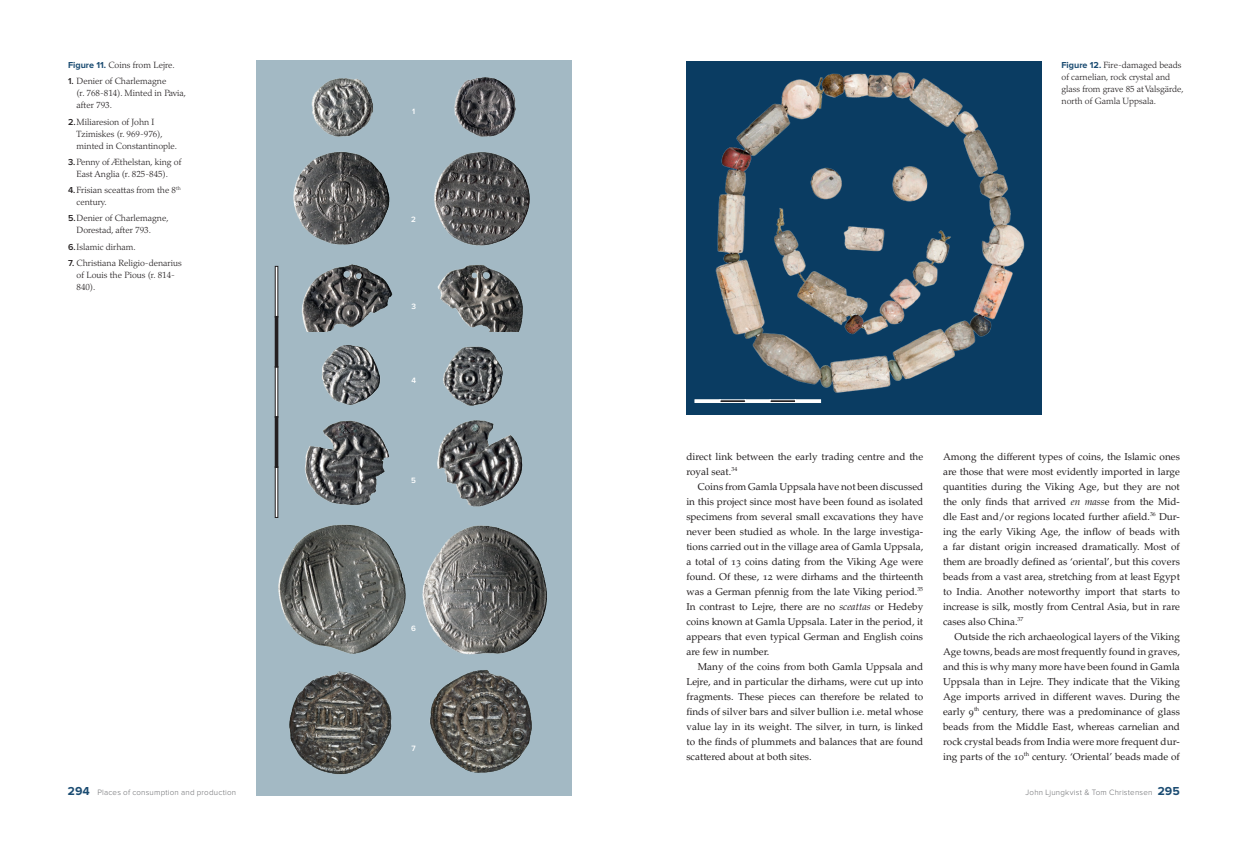
<style>
.page{position:relative;width:1248px;height:842px;background:#fff}
.page>*{position:absolute;margin:0;border:0;box-sizing:border-box;transform-origin:0 0}
.t1{font:10px/15px "Palatino LT Std";color:#231f20;text-align:justify}
.t2{font:300 9px/12px "Palatino LT Std";color:#231f20}
.t3{font:300 8px "Proxima Nova";letter-spacing:.025em;color:#6c6d70}
.t4{font:600 8px "Proxima Nova";color:#fff}
.s1{font-family:"Proxima Nova";font-weight:700;color:#1b4c72}
.s2{font-family:"Proxima Nova";font-weight:600}
.s3{font-style:italic}
.s4{font-weight:700;font-size:12px;color:#1b4c72}
</style>
<div class="page">
<img style="left:686px;top:61px;width:355px;height:354px">
<hr style="left:795px;top:400px;width:25px;height:3px;background:#fff">
<hr style="left:744px;top:400px;width:26px;height:3px;background:#fff">
<hr style="left:694px;top:400px;width:26px;height:3px;background:#fff">
<div style="left:770px;top:400px;width:25px;height:3px;border:1px solid #fff"></div>
<div style="left:719px;top:400px;width:26px;height:3px;border:1px solid #fff"></div>
<div style="left:256px;top:61px;width:315px;height:735px;background:#a3b9c4"></div>
<img style="left:274px;top:515px;width:273px;height:140px">
<img style="left:311px;top:78px;width:62px;height:54px">
<img style="left:293px;top:132px;width:237px;height:106px">
<img style="left:274px;top:238px;width:249px;height:93px">
<img style="left:274px;top:334px;width:229px;height:86px">
<img style="left:274px;top:420px;width:115px;height:95px">
<img style="left:412px;top:77px;width:118px;height:69px">
<img style="left:412px;top:418px;width:111px;height:89px">
<img style="left:289px;top:671px;width:103px;height:103px">
<img style="left:429px;top:670px;width:103px;height:103px">
<div style="left:275px;top:467px;width:3px;height:51px;border:1px solid #231f20"></div>
<div style="left:275px;top:366px;width:3px;height:51px;border:1px solid #231f20"></div>
<div style="left:275px;top:266px;width:3px;height:51px;border:1px solid #231f20"></div>
<div style="left:275px;top:416px;width:3px;height:51px;border:1px solid #231f20"></div>
<div style="left:275px;top:316px;width:3px;height:51px;border:1px solid #231f20"></div>
<p class="t2" style="left:68px;top:59px;width:108px"><span class="s1">Figure 11.</span> Coins from Lejre.</p>
<p class="t2" style="left:77px;top:75px;width:111px;text-indent:-9px"><span class="s2">1.</span> Denier of Charlemagne<br>(r. 768-814). Minted in Pavia, after 793.</p>
<p class="t2" style="left:77px;top:116px;width:102px;text-indent:-9px"><span class="s2">2.</span>Miliaresion of John I<br>Tzimiskes (r. 969-976), minted in Constantinople.</p>
<p class="t2" style="left:68px;top:156px;width:115px;text-align:center"><span class="s2">3.</span>Penny of Æthelstan, king of<br>East Anglia (r. 825-845).</p>
<p class="t2" style="left:77px;top:184px;width:106px;text-indent:-9px"><span class="s2">4.</span>Frisian sceattas from the 8<sup>th </sup>century.</p>
<p class="t2" style="left:77px;top:212px;width:94px;text-indent:-9px"><span class="s2">5.</span>Denier of Charlemagne,<br>Dorestad, after 793.</p>
<p class="t2" style="left:68px;top:241px;width:69px"><span class="s2">6.</span>Islamic dirham.</p>
<p class="t2" style="left:77px;top:257px;width:107px;text-indent:-9px"><span class="s2">7.</span> Christiana Religio-denarius of Louis the Pious (r. 814-<br>840).</p>
<p class="t4" style="left:412px;top:108px;width:5px">1</p>
<p class="t4" style="left:411px;top:215px;width:6px">2</p>
<p class="t4" style="left:411px;top:303px;width:6px">3</p>
<p class="t4" style="left:411px;top:376px;width:6px">4</p>
<p class="t4" style="left:411px;top:477px;width:6px">5</p>
<p class="t4" style="left:411px;top:625px;width:6px">6</p>
<p class="t4" style="left:411px;top:745px;width:6px">7</p>
<p class="t2" style="left:1061px;top:59px;width:124px"><span class="s1">Figure 12.</span> Fire-damaged beads of carnelian, rock crystal and glass from grave 85 at Valsgärde, north of Gamla Uppsala.</p>
<p class="t1" style="left:686px;top:449px;width:238px">direct link between the early trading centre and the royal seat.<sup>34</sup></p>
<p class="t1" style="left:686px;top:479px;width:238px;text-indent:11px">Coins from Gamla Uppsala have not been discussed in this project since most have been found as isolated specimens from several small excavations they have never been studied as whole. In the large investiga&shy;tions carried out in the village area of Gamla Uppsala, a total of 13 coins dating from the Viking Age were found. Of these, 12 were dirhams and the thirteenth was a German pfennig from the late Viking period.<sup>35<br></sup>In contrast to Lejre, there are no <span class="s3">sceattas</span> or Hedeby coins known at Gamla Uppsala. Later in the period, it appears that even typical German and English coins are few in number.</p>
<p class="t1" style="left:686px;top:659px;width:238px;text-indent:11px">Many of the coins from both Gamla Uppsala and Lejre, and in particular the dirhams, were cut up into fragments. These pieces can therefore be related to finds of silver bars and silver bullion i.e. metal whose value lay in its weight. The silver, in turn, is linked to the finds of plummets and balances that are found scattered about at both sites.</p>
<p class="t1" style="left:943px;top:449px;width:238px">Among the different types of coins, the Islamic ones are those that were most evidently imported in large quantities during the Viking Age, but they are not the only finds that arrived <span class="s3">en mass</span>e from the Mid&shy;dle East and/or regions located further afield.<sup>36</sup> Dur&shy;ing the early Viking Age, the inflow of beads with a far distant origin increased dramatically. Most of them are broadly defined as ‘oriental’, but this covers beads from a vast area, stretching from at least Egypt to India. Another noteworthy import that starts to increase is silk, mostly from Central Asia, but in rare cases also China.<sup>37</sup></p>
<p class="t1" style="left:943px;top:629px;width:238px;text-indent:11px">Outside the rich archaeological layers of the Viking Age towns, beads are most frequently found in graves, and this is why many more have been found in Gamla Uppsala than in Lejre. They indicate that the Viking Age imports arrived in different waves. During the early 9<sup>th</sup> century, there was a predominance of glass beads from the Middle East, whereas carnelian and rock crystal beads from India were more frequent dur&shy;ing parts of the 10<sup>th</sup> century. ‘Oriental’ beads made of</p>
<p class="t3" style="left:68px;top:788px;width:170px"><span class="s4">294</span> Places of consumption and production</p>
<p class="t3" style="left:1025px;top:788px;width:156px">John Ljungkvist &amp; Tom Christensen <span class="s4">295</span></p>
</div>
